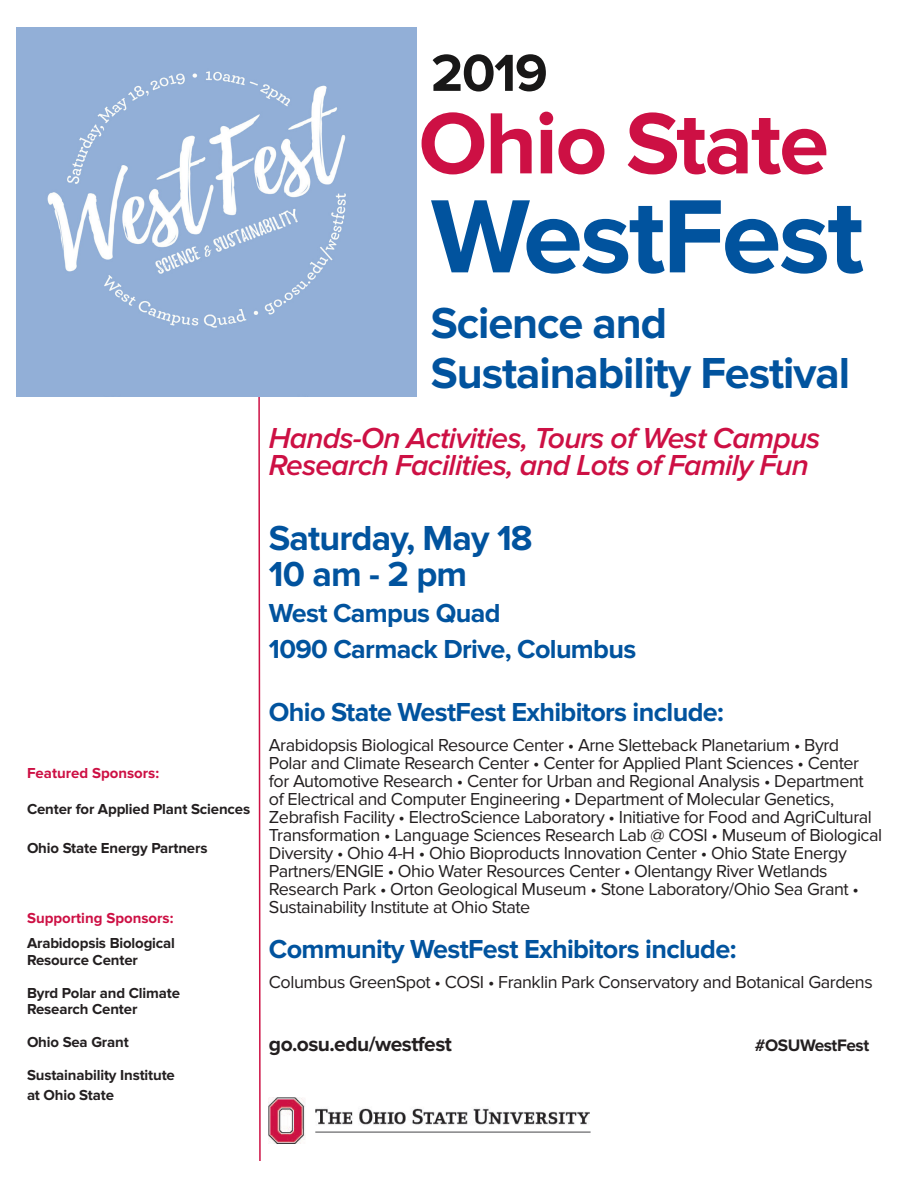
<style>
.page{position:relative;width:918px;height:1188px;background:#fff}
.page>*{position:absolute;margin:0;border:0;box-sizing:border-box;transform-origin:0 0}
.t1{font:700 108px "Proxima Nova";letter-spacing:-.025em;color:#01539e}
.t2{font:700 90px "Proxima Nova";letter-spacing:-.025em;color:#cd1044}
.t3{font:700 54px "Proxima Nova";color:#181717}
.t4{font:700 45px "Proxima Nova";letter-spacing:-.025em;color:#01539e}
.t5{font:700 36px "Proxima Nova";letter-spacing:-.025em;color:#01539e}
.t6{font:italic 600 30px/27px "Proxima Nova";letter-spacing:-.025em;color:#cd1044}
.t7{font:700 27px "Proxima Nova";letter-spacing:-.025em;color:#01539e}
.t8{font:700 21px "Proxima Nova";letter-spacing:-.025em;color:#231f20}
.t9{font:18px/18px "Proxima Nova";letter-spacing:-.025em;color:#231f20}
.t10{font:700 17.25px "Proxima Nova";letter-spacing:-.025em;color:#231f20}
.t11{font:700 15px/16.5px "Proxima Nova";letter-spacing:-.01em;color:#231f20}
.Headline_3{font:700 15px "Proxima Nova";color:#cd1044}
</style>
<div class="page">
<svg style="left:257px;top:396px;width:4px;height:765px"></svg>
<img style="left:16px;top:27px;width:400px;height:369px">
<img style="left:269px;top:1097px;width:321px;height:47px">
<p class="Headline_3" style="left:27px;top:764px;width:134px">Featured Sponsors:</p>
<p class="t11" style="left:27px;top:801px;width:225px">Center for Applied Plant Sciences</p>
<p class="t11" style="left:27px;top:840px;width:182px">Ohio State Energy Partners</p>
<p class="Headline_3" style="left:27px;top:909px;width:148px">Supporting Sponsors:</p>
<p class="t11" style="left:27px;top:935px;width:150px">Arabidopsis Biological<br>Resource Center</p>
<p class="t11" style="left:27px;top:985px;width:155px">Byrd Polar and Climate<br>Research Center</p>
<p class="t11" style="left:27px;top:1034px;width:103px">Ohio Sea Grant</p>
<p class="t11" style="left:27px;top:1066px;width:149px;line-height:19.5px">Sustainability Institute at Ohio State</p>
<p class="t3" style="left:431px;top:42px;width:118px">2019</p>
<p class="t2" style="left:418px;top:92px;width:412px">Ohio State</p>
<p class="t1" style="left:431px;top:174px;width:435px">WestFest</p>
<p class="t4" style="left:431px;top:297px;width:238px">Science and</p>
<p class="t4" style="left:431px;top:347px;width:421px">Sustainability Festival</p>
<p class="t6" style="left:269px;top:425px;width:553px">Hands-On Activities, Tours of West Campus<br>Research Facilities, and Lots of Family Fun</p>
<p class="t5" style="left:269px;top:517px;width:265px">Saturday, May 18</p>
<p class="t5" style="left:269px;top:553px;width:200px">10 am - 2 pm</p>
<p class="t7" style="left:269px;top:597px;width:233px">West Campus Quad</p>
<p class="t7" style="left:269px;top:633px;width:369px">1090 Carmack Drive, Columbus</p>
<p class="t7" style="left:269px;top:696px;width:456px">Ohio State WestFest Exhibitors include:</p>
<p class="t9" style="left:269px;top:736px;width:615px">Arabidopsis Biological Resource Center • Arne Sletteback Planetarium • Byrd<br>Polar and Climate Research Center • Center for Applied Plant Sciences • Center for Automotive Research • Center for Urban and Regional Analysis • Department of Electrical and Computer Engineering • Department of Molecular Genetics, Zebrafish Facility • ElectroScience Laboratory • Initiative for Food and AgriCultural Transformation • Language Sciences Research Lab @ COSI • Museum of Biological Diversity • Ohio 4-H • Ohio Bioproducts Innovation Center • Ohio State Energy Partners/ENGIE • Ohio Water Resources Center • Olentangy River Wetlands Research Park • Orton Geological Museum • Stone Laboratory/Ohio Sea Grant • Sustainability Institute at Ohio State</p>
<p class="t7" style="left:269px;top:933px;width:469px">Community WestFest Exhibitors include:</p>
<p class="t9" style="left:269px;top:973px;width:605px">Columbus GreenSpot • COSI • Franklin Park Conservatory and Botanical Gardens</p>
<p class="t8" style="left:269px;top:1032px;width:185px">go.osu.edu/westfest</p>
<p class="t10" style="left:755px;top:1035px;width:116px">#OSUWestFest</p>
</div>
